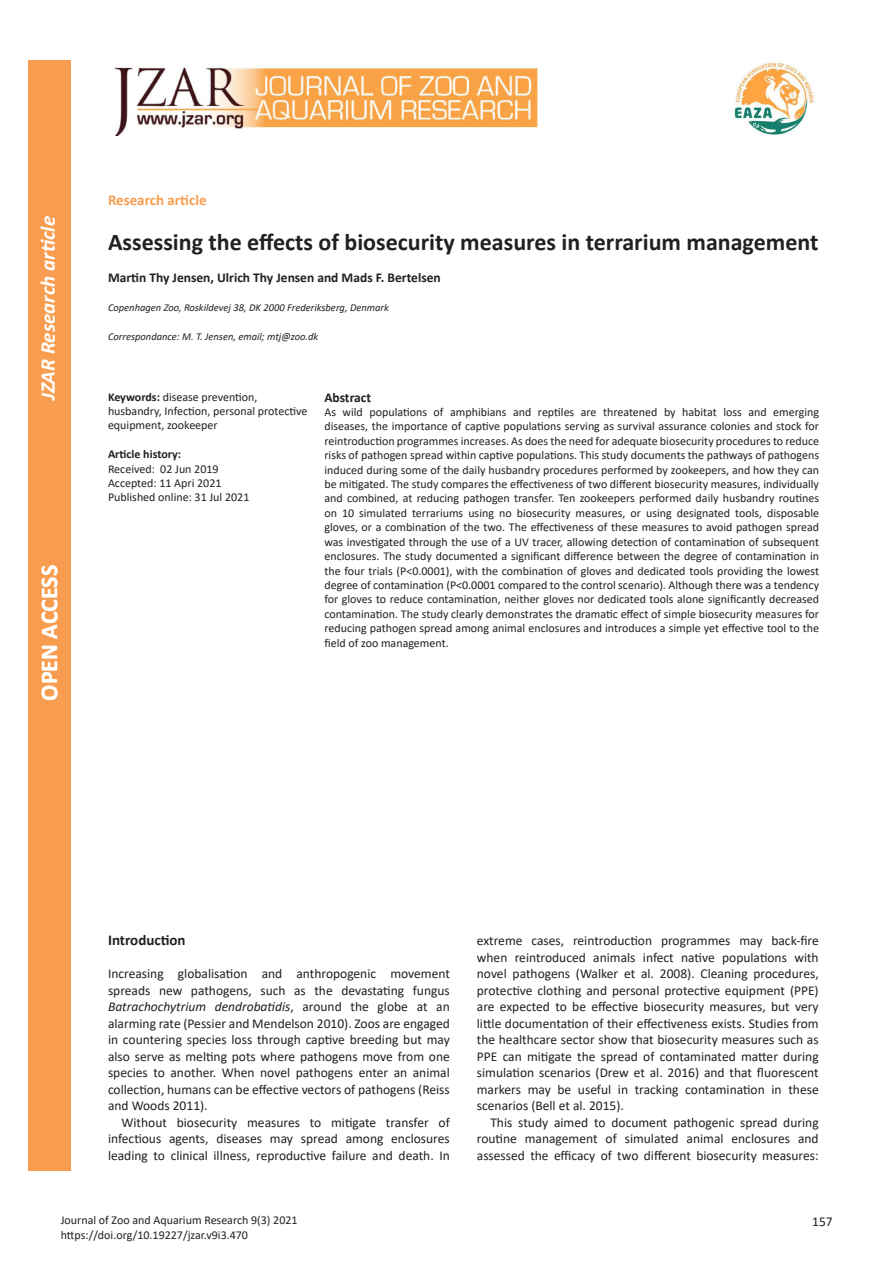
<style>
.page{position:relative;width:893px;height:1263px;background:#fff}
.page>*{position:absolute;margin:0;border:0;box-sizing:border-box;transform-origin:0 0}
.t1{font:700 24px "Calibri";color:#231f20}
.Default{font:700 24px "Calibri";color:#fff}
.t2{font:italic 700 21px "Calibri";color:#fff}
.t3{font:700 15px "Calibri";color:#f89d4f}
.Main_heading{font:700 15px "Calibri";color:#231f20}
.Body{font:13.5px/16.5px "Calibri";color:#231f20;text-align:justify}
.Body_para_1{font:13.5px/16.5px "Calibri";color:#231f20;text-align:justify}
.Author_names{font:700 13.5px "Calibri";color:#231f20}
.Default-2{font:700 13.5px "Calibri";color:#231f20}
.Abstract{font:12px/14.4px "Calibri";color:#231f20}
.Key_hist_refs_text{font:12px/14.4px "Calibri";color:#231f20}
.Default-3{font:700 12px "Calibri";color:#231f20}
.Author_affiliation{font:italic 10.5px "Calibri";color:#231f20}
.s1{font-weight:700}
.s2{font-style:italic}
</style>
<div class="page">
<img style="left:734px;top:61px;width:80px;height:74px">
<img style="left:114px;top:67px;width:424px;height:68px">
<div style="left:28px;top:61px;width:42px;height:1110px;background:#f89d4f"></div>
<h2 class="t2" style="left:33px;top:400px;width:186px;rotate:-90deg">JZAR Research article</h2>
<p class="Default" style="left:32px;top:701px;width:137px;rotate:-90deg">OPEN ACCESS</p>
<p class="t3" style="left:108px;top:189px;width:100px">Research article</p>
<p class="t1" style="left:108px;top:225px;width:712px">Assessing the effects of biosecurity measures in terrarium management</p>
<p class="Author_names" style="left:108px;top:268px;width:334px">Martin Thy Jensen, Ulrich Thy Jensen and Mads F. Bertelsen</p>
<p class="Author_affiliation" style="left:108px;top:300px;width:282px">Copenhagen Zoo, Roskildevej 38, DK 2000 Frederiksberg, Denmark</p>
<p class="Author_affiliation" style="left:108px;top:329px;width:212px">Correspondance: M. T. Jensen, email; mtj@zoo.dk</p>
<p class="Key_hist_refs_text" style="left:108px;top:389px;width:201px"><span class="s1">Keywords:</span> disease prevention, husbandry, Infection, personal protective equipment, zookeeper</p>
<p class="Default-3" style="left:108px;top:446px;width:75px">Article history:</p>
<p class="Key_hist_refs_text" style="left:108px;top:461px;width:112px">Received: 02 Jun 2019</p>
<p class="Key_hist_refs_text" style="left:108px;top:475px;width:115px">Accepted: 11 Apri 2021</p>
<p class="Key_hist_refs_text" style="left:108px;top:490px;width:143px">Published online: 31 Jul 2021</p>
<p class="Default-2" style="left:324px;top:388px;width:48px">Abstract</p>
<p class="Abstract" style="left:324px;top:405px;width:496px;text-align:justify">As wild populations of amphibians and reptiles are threatened by habitat loss and emerging diseases, the importance of captive populations serving as survival assurance colonies and stock for reintroduction programmes increases. As does the need for adequate biosecurity procedures to reduce risks of pathogen spread within captive populations. This study documents the pathways of pathogens induced during some of the daily husbandry procedures performed by zookeepers, and how they can be mitigated. The study compares the effectiveness of two different biosecurity measures, individually and combined, at reducing pathogen transfer. Ten zookeepers performed daily husbandry routines on 10 simulated terrariums using no biosecurity measures, or using designated tools, disposable gloves, or a combination of the two. The effectiveness of these measures to avoid pathogen spread was investigated through the use of a UV tracer, allowing detection of contamination of subsequent enclosures. The study documented a significant difference between the degree of contamination in the four trials (P&lt;0.0001), with the combination of gloves and dedicated tools providing the lowest degree of contamination (P&lt;0.0001 compared to the control scenario). Although there was a tendency for gloves to reduce contamination, neither gloves nor dedicated tools alone significantly decreased contamination. The study clearly demonstrates the dramatic effect of simple biosecurity measures for reducing pathogen spread among animal enclosures and introduces a simple yet effective tool to the field of zoo management.</p>
<p class="Main_heading" style="left:108px;top:929px;width:79px">Introduction</p>
<p class="Body_para_1" style="left:108px;top:965px;width:343px">Increasing globalisation and anthropogenic movement spreads new pathogens, such as the devastating fungus <span class="s2">Batrachochytrium dendrobatidis</span>, around the globe at an alarming rate (Pessier and Mendelson 2010). Zoos are engaged in countering species loss through captive breeding but may also serve as melting pots where pathogens move from one species to another. When novel pathogens enter an animal collection, humans can be effective vectors of pathogens (Reiss and Woods 2011).</p>
<p class="Body" style="left:108px;top:1113px;width:343px;text-indent:14px">Without biosecurity measures to mitigate transfer of infectious agents, diseases may spread among enclosures leading to clinical illness, reproductive failure and death. In</p>
<p class="Body" style="left:477px;top:932px;width:343px">extreme cases, reintroduction programmes may back-fire when reintroduced animals infect native populations with novel pathogens (Walker et al. 2008). Cleaning procedures, protective clothing and personal protective equipment (PPE) are expected to be effective biosecurity measures, but very little documentation of their effectiveness exists. Studies from the healthcare sector show that biosecurity measures such as PPE can mitigate the spread of contaminated matter during simulation scenarios (Drew et al. 2016) and that fluorescent markers may be useful in tracking contamination in these scenarios (Bell et al. 2015).</p>
<p class="Body" style="left:477px;top:1113px;width:343px;text-indent:14px">This study aimed to document pathogenic spread during routine management of simulated animal enclosures and assessed the efficacy of two different biosecurity measures:</p>
<p class="Abstract" style="left:61px;top:1213px;width:238px">Journal of Zoo and Aquarium Research 9(3) 2021 https://doi.org/10.19227/jzar.v9i3.470</p>
<p class="Body" style="left:812px;top:1212px;width:22px">157</p>
</div>
